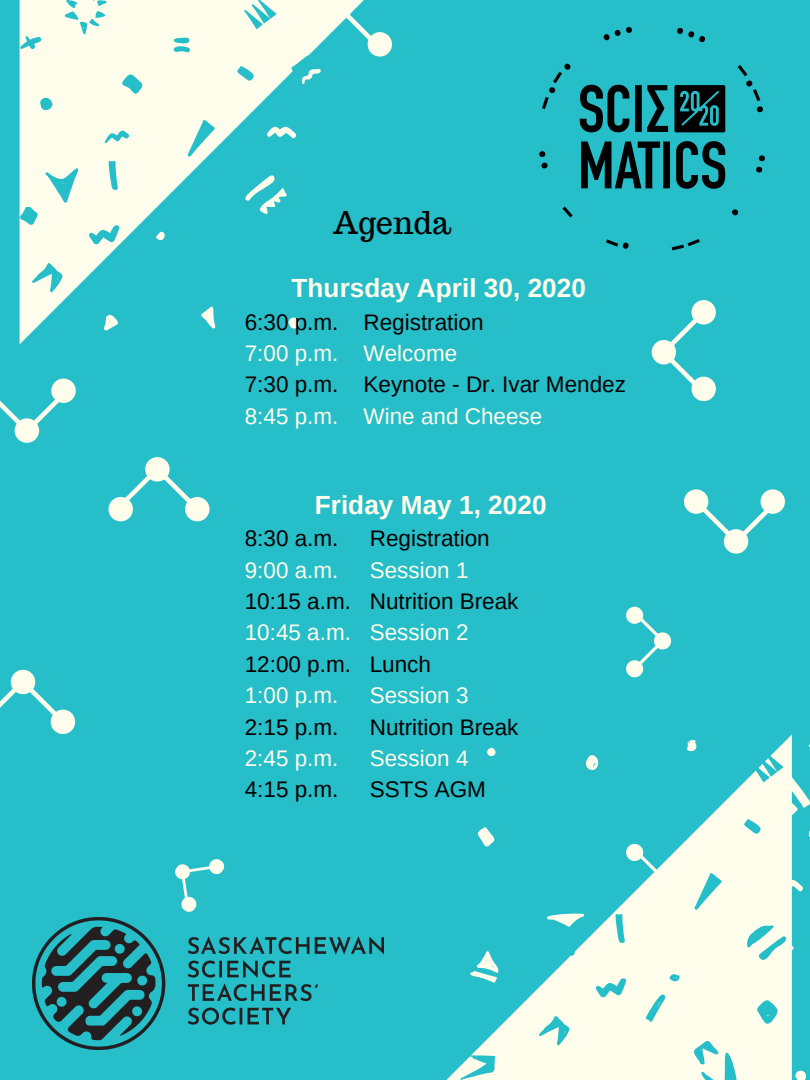
<style>
.page{position:relative;width:810px;height:1080px;background:#26bec9}
.page>*{position:absolute;margin:0;border:0;box-sizing:border-box;transform-origin:0 0}
.t1{font:30.69px "Trocchi";color:#000}
.t2{font:700 26.25px "Arimo";color:#fffdeb}
.t3{font:22.5px "Arimo";color:#000}
.t4{font:22.5px "Arimo";color:#fffdeb}
</style>
<div class="page">
<svg style="left:446px;top:846px;width:346px;height:234px;fill:#fffdeb"></svg>
<svg style="left:460px;top:1055px;width:36px;height:25px"></svg>
<svg style="left:595px;top:977px;width:32px;height:21px"></svg>
<svg style="left:547px;top:850px;width:12px;height:14px"></svg>
<svg style="left:757px;top:1000px;width:21px;height:25px"></svg>
<svg style="left:747px;top:925px;width:47px;height:42px"></svg>
<svg style="left:694px;top:1039px;width:44px;height:41px"></svg>
<svg style="left:526px;top:913px;width:60px;height:65px"></svg>
<svg style="left:586px;top:755px;width:13px;height:15px"></svg>
<svg style="left:477px;top:827px;width:46px;height:74px"></svg>
<svg style="left:458px;top:930px;width:41px;height:53px"></svg>
<svg style="left:646px;top:974px;width:34px;height:48px;background:#def3e5"></svg>
<svg style="left:536px;top:1016px;width:34px;height:41px"></svg>
<svg style="left:487px;top:747px;width:9px;height:10px"></svg>
<svg style="left:680px;top:734px;width:130px;height:176px"></svg>
<svg style="left:610px;top:1068px;width:15px;height:12px"></svg>
<svg style="left:795px;top:1070px;width:11px;height:10px"></svg>
<svg style="left:20px;top:0;width:308px;height:344px"></svg>
<svg style="left:104px;top:130px;width:27px;height:14px"></svg>
<svg style="left:88px;top:224px;width:33px;height:21px"></svg>
<svg style="left:40px;top:97px;width:12px;height:14px"></svg>
<svg style="left:122px;top:73px;width:20px;height:21px"></svg>
<svg style="left:250px;top:247px;width:21px;height:25px"></svg>
<svg style="left:20px;top:36px;width:22px;height:14px"></svg>
<svg style="left:323px;top:190px;width:5px;height:24px"></svg>
<svg style="left:240px;top:172px;width:47px;height:42px"></svg>
<svg style="left:187px;top:286px;width:44px;height:58px"></svg>
<svg style="left:108px;top:154px;width:46px;height:37px;background:#e8f6e7"></svg>
<svg style="left:19px;top:160px;width:60px;height:65px;background:#d9f2e5"></svg>
<svg style="left:64px;top:0;width:43px;height:35px;background:#d5f0e4"></svg>
<svg style="left:139px;top:221px;width:34px;height:48px"></svg>
<svg style="left:29px;top:263px;width:34px;height:41px"></svg>
<svg style="left:173px;top:0;width:149px;height:157px"></svg>
<svg style="left:103px;top:315px;width:15px;height:17px"></svg>
<svg style="left:288px;top:317px;width:12px;height:13px"></svg>
<svg style="left:652px;top:300px;width:64px;height:101px"></svg>
<svg style="left:108px;top:457px;width:101px;height:64px"></svg>
<svg style="left:684px;top:489px;width:101px;height:65px"></svg>
<svg style="left:626px;top:607px;width:45px;height:70px"></svg>
<svg style="left:0;top:379px;width:76px;height:64px"></svg>
<svg style="left:0;top:670px;width:75px;height:64px"></svg>
<svg style="left:175px;top:859px;width:50px;height:53px"></svg>
<svg style="left:328px;top:0;width:64px;height:57px"></svg>
<svg style="left:611px;top:843px;width:60px;height:101px"></svg>
<img style="left:32px;top:917px;width:351px;height:132px">
<img style="left:539px;top:27px;width:226px;height:224px">
<h1 class="t1" style="left:333px;top:203px;width:119px">Agenda</h1>
<p class="t2" style="left:292px;top:273px;width:296px">Thursday April 30, 2020</p>
<p class="t3" style="left:245px;top:309px;width:240px">6:30 p.m. Registration</p>
<p class="t4" style="left:245px;top:341px;width:214px">7:00 p.m. Welcome</p>
<p class="t3" style="left:245px;top:372px;width:383px">7:30 p.m. Keynote - Dr. Ivar Mendez</p>
<p class="t4" style="left:245px;top:403px;width:299px">8:45 p.m. Wine and Cheese</p>
<p class="t2" style="left:315px;top:490px;width:233px">Friday May 1, 2020</p>
<p class="t3" style="left:245px;top:526px;width:95px">8:30 a.m.</p>
<p class="t3" style="left:370px;top:526px;width:122px">Registration</p>
<p class="t4" style="left:245px;top:557px;width:95px">9:00 a.m.</p>
<p class="t4" style="left:370px;top:557px;width:100px">Session 1</p>
<p class="t3" style="left:245px;top:589px;width:275px">10:15 a.m. Nutrition Break</p>
<p class="t4" style="left:245px;top:620px;width:225px">10:45 a.m. Session 2</p>
<p class="t3" style="left:245px;top:651px;width:188px">12:00 p.m. Lunch</p>
<p class="t4" style="left:245px;top:683px;width:95px">1:00 p.m.</p>
<p class="t4" style="left:370px;top:683px;width:100px">Session 3</p>
<p class="t3" style="left:245px;top:714px;width:95px">2:15 p.m.</p>
<p class="t3" style="left:370px;top:714px;width:150px">Nutrition Break</p>
<p class="t4" style="left:245px;top:746px;width:95px">2:45 p.m.</p>
<p class="t4" style="left:370px;top:746px;width:100px">Session 4</p>
<p class="t3" style="left:245px;top:777px;width:95px">4:15 p.m.</p>
<p class="t3" style="left:370px;top:777px;width:118px">SSTS AGM</p>
</div>
